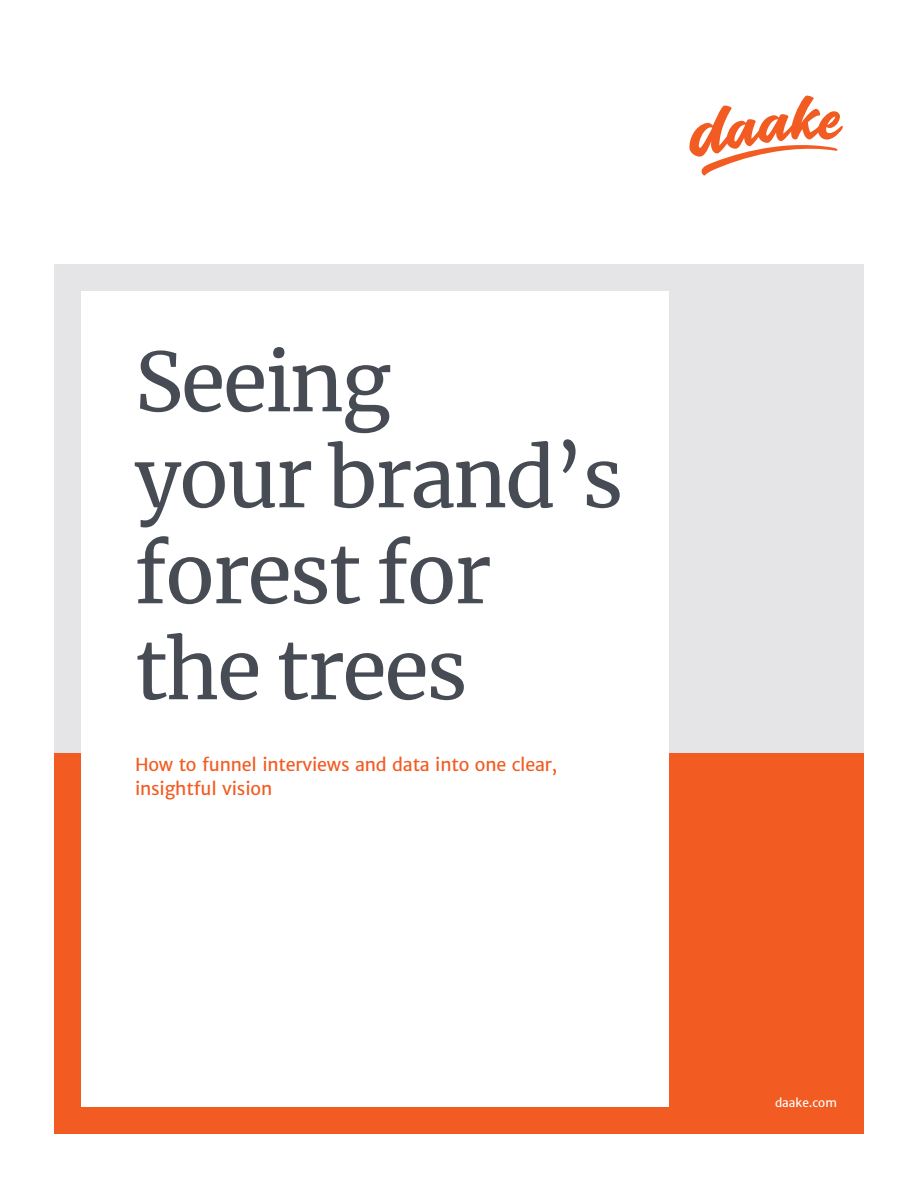
<style>
.page{position:relative;width:918px;height:1188px;background:#fff}
.page>*{position:absolute;margin:0;border:0;box-sizing:border-box;transform-origin:0 0}
.t1{font:81px/96px "Merriweather";letter-spacing:-.025em;color:#464b54}
.t2{font:18px/24px "Merriweather Sans";letter-spacing:-.01em;color:#f25b21}
.t3{font:12px "Merriweather Sans";color:#fff}
</style>
<div class="page">
<div style="left:54px;top:265px;width:810px;height:869px;background:#e5e5e7"></div>
<div style="left:54px;top:753px;width:810px;height:381px;background:#f25b21"></div>
<div style="left:81px;top:292px;width:587px;height:815px;background:#fff"></div>
<svg style="left:689px;top:96px;width:154px;height:80px"></svg>
<h1 class="t1" style="left:135px;top:332px;width:490px">Seeing<br>your brand’s forest for the trees</h1>
<p class="t2" style="left:135px;top:753px;width:424px">How to funnel interviews and data into one clear, insightful vision</p>
<p class="t3" style="left:775px;top:1095px;width:63px">daake.com</p>
</div>
